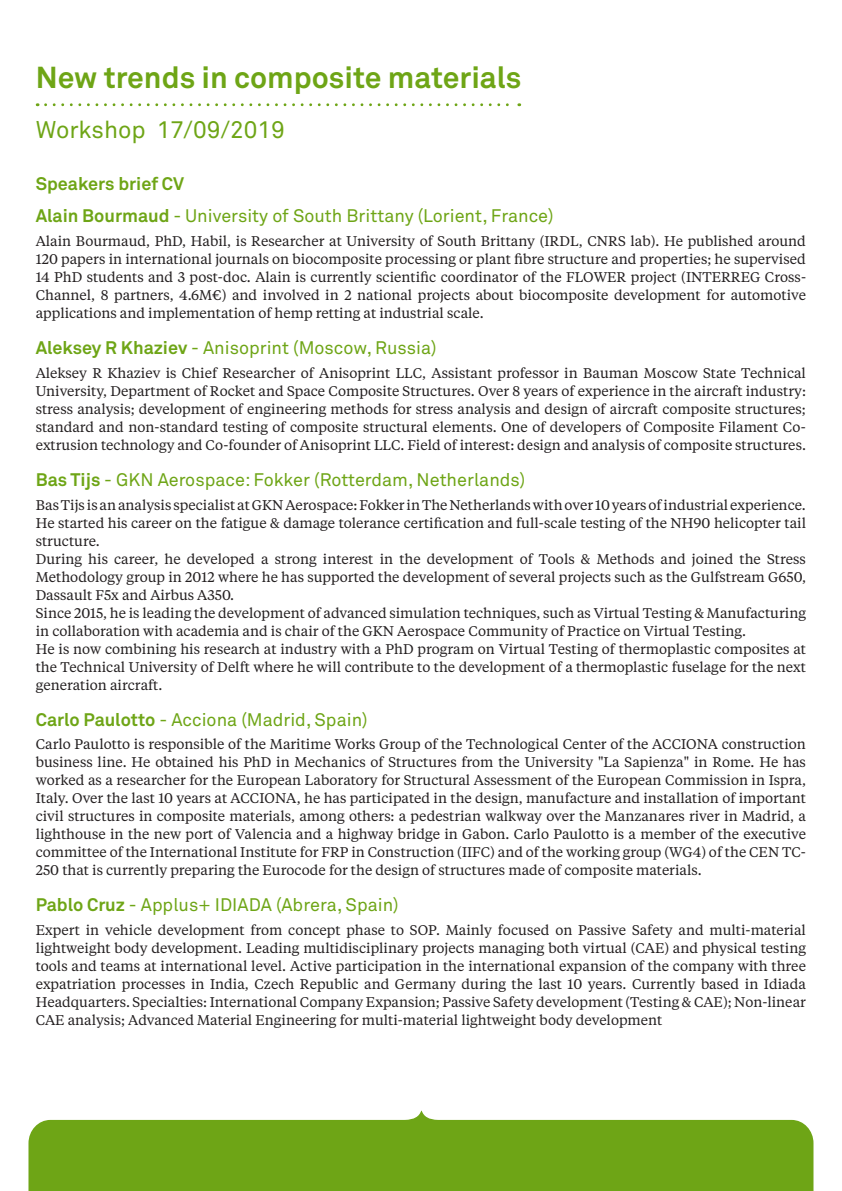
<style>
.page{position:relative;width:842px;height:1191px;background:#fff}
.page>*{position:absolute;margin:0;border:0;box-sizing:border-box;transform-origin:0 0}
.t1{font:700 30px "Akkurat Pro";color:#6ea516}
.List_Paragraph{font:24px "Akkurat Pro";color:#6ea516}
.t2{font:18px "Akkurat Pro";color:#6ea516}
.t3{font:700 18px "Akkurat Pro";color:#6ea516}
.t4{font:14px/18px "Tiempos Text";color:#231f20;text-align:justify}
.s1{font-weight:700}
</style>
<div class="page">
<svg style="left:28px;top:1110px;width:785px;height:81px;background:#80b033"></svg>
<svg style="left:46px;top:103px;width:474px;height:3px"></svg>
<p class="t1" style="left:36px;top:59px;width:487px">New trends in composite materials</p>
<p class="List_Paragraph" style="left:36px;top:116px;width:251px">Workshop 17/09/2019</p>
<p class="t3" style="left:36px;top:173px;width:150px">Speakers brief CV</p>
<p class="t2" style="left:36px;top:206px;width:519px"><span class="s1">Alain Bourmaud</span> - University of South Brittany (Lorient, France)</p>
<p class="t4" style="left:36px;top:231px;width:772px">Alain Bourmaud, PhD, Habil, is Researcher at University of South Brittany (IRDL, CNRS lab). He published around 120 papers in international journals on biocomposite processing or plant fibre structure and properties; he supervised 14 PhD students and 3 post-doc. Alain is currently scientific coordinator of the FLOWER project (INTERREG Cross-Channel, 8 partners, 4.6M€) and involved in 2 national projects about biocomposite development for automotive applications and implementation of hemp retting at industrial scale.</p>
<p class="t2" style="left:36px;top:337px;width:402px"><span class="s1">Aleksey R Khaziev</span> - Anisoprint (Moscow, Russia)</p>
<p class="t4" style="left:36px;top:363px;width:772px">Aleksey R Khaziev is Chief Researcher of Anisoprint LLC, Assistant professor in Bauman Moscow State Technical University, Department of Rocket and Space Composite Structures. Over 8 years of experience in the aircraft industry: stress analysis; development of engineering methods for stress analysis and design of aircraft composite structures; standard and non-standard testing of composite structural elements. One of developers of Composite Filament Co&shy;extrusion technology and Co-founder of Anisoprint LLC. Field of interest: design and analysis of composite structures.</p>
<p class="t2" style="left:36px;top:469px;width:491px"><span class="s1">Bas Tijs</span> - GKN Aerospace: Fokker (Rotterdam, Netherlands)</p>
<p class="t4" style="left:36px;top:495px;width:772px">Bas Tijs is an analysis specialist at GKN Aerospace: Fokker in The Netherlands with over 10 years of industrial experience.<br>He started his career on the fatigue &amp; damage tolerance certification and full-scale testing of the NH90 helicopter tail structure.</p>
<p class="t4" style="left:36px;top:549px;width:772px">During his career, he developed a strong interest in the development of Tools &amp; Methods and joined the Stress Methodology group in 2012 where he has supported the development of several projects such as the Gulfstream G650, Dassault F5x and Airbus A350.</p>
<p class="t4" style="left:36px;top:603px;width:772px">Since 2015, he is leading the development of advanced simulation techniques, such as Virtual Testing &amp; Manufacturing in collaboration with academia and is chair of the GKN Aerospace Community of Practice on Virtual Testing.</p>
<p class="t4" style="left:36px;top:639px;width:772px">He is now combining his research at industry with a PhD program on Virtual Testing of thermoplastic composites at the Technical University of Delft where he will contribute to the development of a thermoplastic fuselage for the next generation aircraft.</p>
<p class="t2" style="left:36px;top:709px;width:333px"><span class="s1">Carlo Paulotto</span> - Acciona (Madrid, Spain)</p>
<p class="t4" style="left:36px;top:734px;width:772px">Carlo Paulotto is responsible of the Maritime Works Group of the Technological Center of the ACCIONA construction business line. He obtained his PhD in Mechanics of Structures from the University "La Sapienza" in Rome. He has worked as a researcher for the European Laboratory for Structural Assessment of the European Commission in Ispra, Italy. Over the last 10 years at ACCIONA, he has participated in the design, manufacture and installation of important civil structures in composite materials, among others: a pedestrian walkway over the Manzanares river in Madrid, a lighthouse in the new port of Valencia and a highway bridge in Gabon. Carlo Paulotto is a member of the executive committee of the International Institute for FRP in Construction (IIFC) and of the working group (WG4) of the CEN TC-250 that is currently preparing the Eurocode for the design of structures made of composite materials.</p>
<p class="t2" style="left:36px;top:894px;width:364px"><span class="s1">Pablo Cruz</span> - Applus+ IDIADA (Abrera, Spain)</p>
<p class="t4" style="left:36px;top:920px;width:772px">Expert in vehicle development from concept phase to SOP. Mainly focused on Passive Safety and multi-material lightweight body development. Leading multidisciplinary projects managing both virtual (CAE) and physical testing tools and teams at international level. Active participation in the international expansion of the company with three expatriation processes in India, Czech Republic and Germany during the last 10 years. Currently based in Idiada Headquarters. Specialties: International Company Expansion; Passive Safety development (Testing &amp; CAE); Non-linear CAE analysis; Advanced Material Engineering for multi-material lightweight body development</p>
</div>
